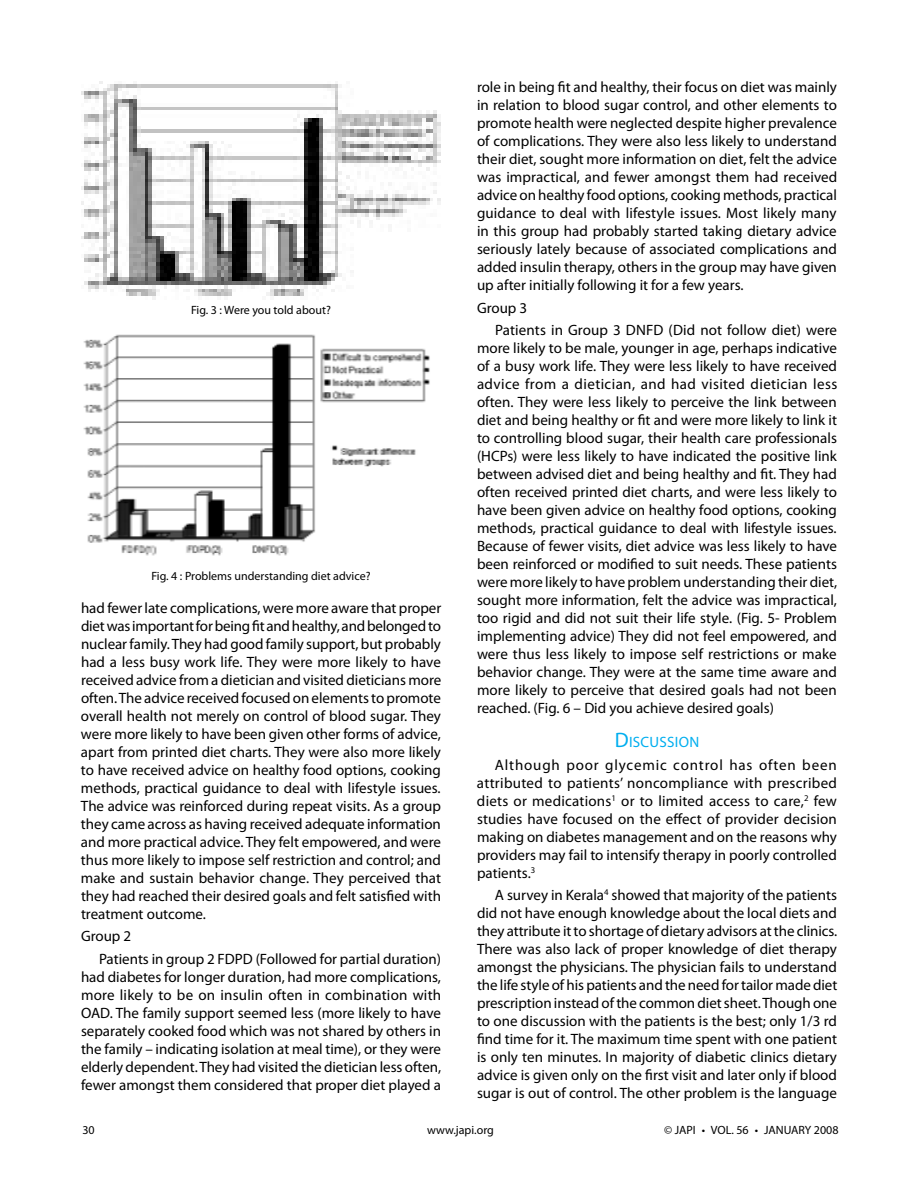
<style>
.page{position:relative;width:918px;height:1188px;background:#fff}
.page>*{position:absolute;margin:0;border:0;box-sizing:border-box;transform-origin:0 0}
.t1{font:15px/18px "Myriad Pro";color:#000;text-align:justify}
.t2{font:15px/22.5px "Myriad Pro";letter-spacing:.055em;color:#000}
.t3{font:12px "Myriad Pro";color:#000}
.s1{font-size:21px;color:#00aeef}
.s2{color:#00aeef}
</style>
<div class="page">
<img style="left:81px;top:81px;width:360px;height:219px">
<img style="left:83px;top:334px;width:347px;height:222px">
<p class="t3" style="left:191px;top:303px;width:141px">Fig. 3 : Were you told about?</p>
<p class="t3" style="left:151px;top:568px;width:221px">Fig. 4 : Problems understanding diet advice?</p>
<p class="t1" style="left:81px;top:598px;width:362px">had fewer late complications, were more aware that proper diet was important for being fit and healthy, and belonged to nuclear family. They had good family support, but probably had a less busy work life. They were more likely to have received advice from a dietician and visited dieticians more often. The advice received focused on elements to promote overall health not merely on control of blood sugar. They were more likely to have been given other forms of advice, apart from printed diet charts. They were also more likely to have received advice on healthy food options, cooking methods, practical guidance to deal with lifestyle issues.<br>The advice was reinforced during repeat visits. As a group they came across as having received adequate information and more practical advice. They felt empowered, and were thus more likely to impose self restriction and control; and make and sustain behavior change. They perceived that they had reached their desired goals and felt satisfied with treatment outcome.</p>
<p class="t1" style="left:99px;top:925px;width:344px;line-height:22.5px;text-indent:-18px">Group 2<br>Patients in group 2 FDPD (Followed for partial duration)</p>
<p class="t1" style="left:81px;top:967px;width:362px">had diabetes for longer duration, had more complications, more likely to be on insulin often in combination with OAD. The family support seemed less (more likely to have separately cooked food which was not shared by others in the family – indicating isolation at meal time), or they were elderly dependent. They had visited the dietician less often, fewer amongst them considered that proper diet played a</p>
<p class="t1" style="left:477px;top:78px;width:362px">role in being fit and healthy, their focus on diet was mainly in relation to blood sugar control, and other elements to promote health were neglected despite higher prevalence of complications. They were also less likely to understand their diet, sought more information on diet, felt the advice was impractical, and fewer amongst them had received advice on healthy food options, cooking methods, practical guidance to deal with lifestyle issues. Most likely many in this group had probably started taking dietary advice seriously lately because of associated complications and added insulin therapy, others in the group may have given up after initially following it for a few years.</p>
<p class="t1" style="left:495px;top:296px;width:344px;line-height:22.5px;text-indent:-18px">Group 3<br>Patients in Group 3 DNFD (Did not follow diet) were</p>
<p class="t1" style="left:477px;top:339px;width:362px">more likely to be male, younger in age, perhaps indicative of a busy work life. They were less likely to have received advice from a dietician, and had visited dietician less often. They were less likely to perceive the link between diet and being healthy or fit and were more likely to link it to controlling blood sugar, their health care professionals (HCPs) were less likely to have indicated the positive link between advised diet and being healthy and fit. They had often received printed diet charts, and were less likely to have been given advice on healthy food options, cooking methods, practical guidance to deal with lifestyle issues.<br>Because of fewer visits, diet advice was less likely to have been reinforced or modified to suit needs. These patients were more likely to have problem understanding their diet, sought more information, felt the advice was impractical, too rigid and did not suit their life style. (Fig. 5- Problem implementing advice) They did not feel empowered, and were thus less likely to impose self restrictions or make behavior change. They were at the same time aware and more likely to perceive that desired goals had not been reached. (Fig. 6 – Did you achieve desired goals)</p>
<p class="t2" style="left:495px;top:731px;width:343px;text-indent:120px"><span class="s1">D</span><span class="s2">iscussion<br></span>Although poor glycemic control has often been</p>
<p class="t1" style="left:477px;top:774px;width:362px">attributed to patients’ noncompliance with prescribed diets or medications<sup>1</sup> or to limited access to care,<sup>2</sup> few studies have focused on the effect of provider decision making on diabetes management and on the reasons why providers may fail to intensify therapy in poorly controlled patients.<sup>3</sup></p>
<p class="t1" style="left:477px;top:886px;width:362px;text-indent:18px">A survey in Kerala<sup>4</sup> showed that majority of the patients did not have enough knowledge about the local diets and they attribute it to shortage of dietary advisors at the clinics.<br>There was also lack of proper knowledge of diet therapy amongst the physicians. The physician fails to understand the life style of his patients and the need for tailor made diet prescription instead of the common diet sheet. Though one to one discussion with the patients is the best; only 1/3 rd find time for it. The maximum time spent with one patient is only ten minutes. In majority of diabetic clinics dietary advice is given only on the first visit and later only if blood sugar is out of control. The other problem is the language</p>
<p class="t3" style="left:82px;top:1123px;width:14px">30</p>
<p class="t3" style="left:427px;top:1123px;width:68px">www.japi.org</p>
<p class="t3" style="left:664px;top:1123px;width:176px">© JAPI • VOL. 56 • JANUARY 2008</p>
</div>
